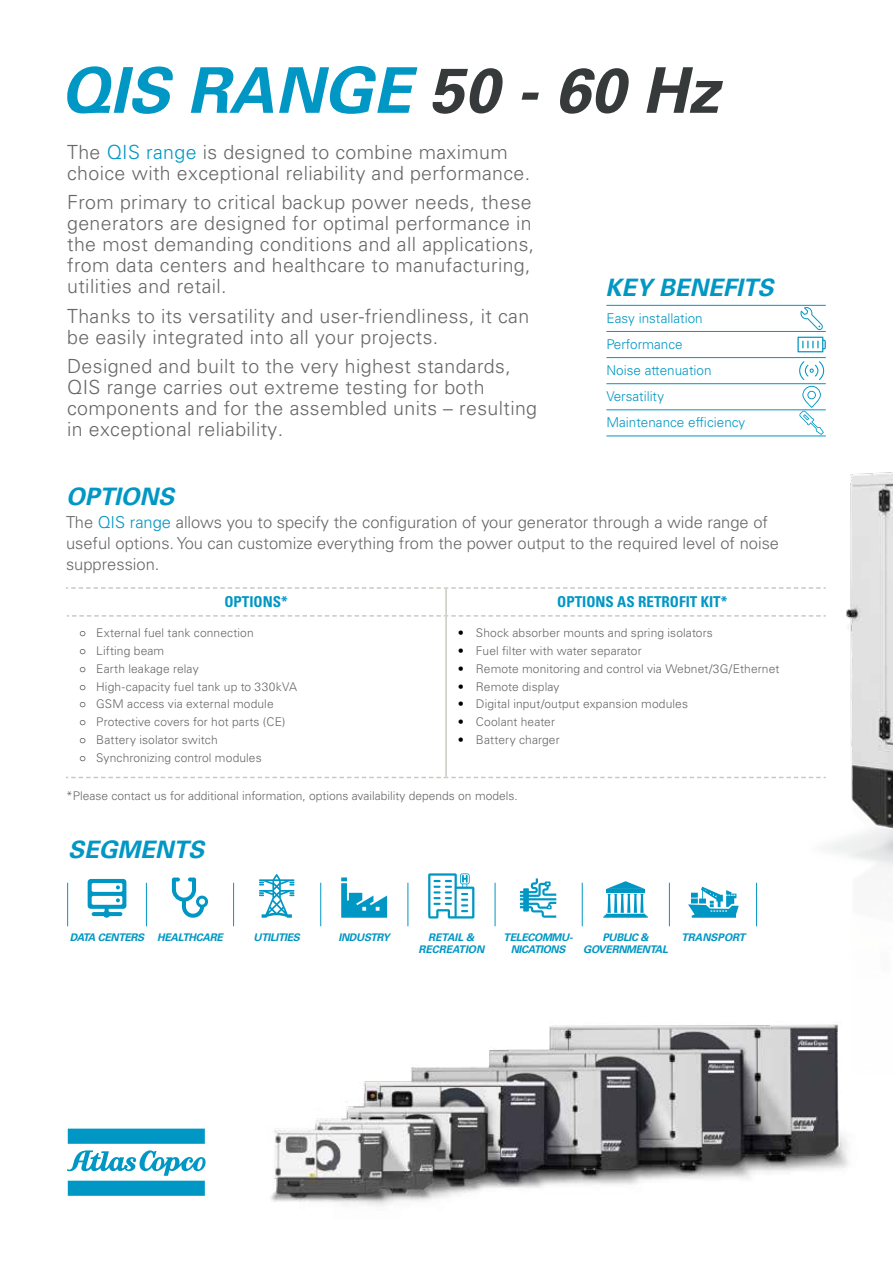
<style>
.page{position:relative;width:893px;height:1263px;background:#fff}
.page>*{position:absolute;margin:0;border:0;box-sizing:border-box;transform-origin:0 0}
.t1{font:italic 700 63px "Univers LT Std";color:#0097c4}
.t2{font:italic 700 24px "Univers LT Std";color:#0097c4}
.t3{font:300 19.5px/21px "Univers LT Std";letter-spacing:.02em;color:#686766}
.t4{font:300 16.5px/21px "Univers LT Std";color:#686766}
.t5{font:700 condensed 15px "Univers LT Std";color:#0097c4}
.t6{font:300 13.5px/26.1px "Univers LT Std";color:#0097c4}
.t7{font:300 12px "Univers LT Std";letter-spacing:.01em;color:#686766}
.t8{font:italic 700 10.5px/11.6px "Univers LT Std";letter-spacing:-.03em;color:#0097c4;text-align:center}
.t9{font:italic 700 10.5px "Univers LT Std";color:#0097c4}
.s1{color:#373a3b}
.s2{color:#0097c4}
.s3{font-family:"Arial";font-weight:400;color:#000}
.s4{font-weight:700;color:#000}
</style>
<div class="page">
<img style="left:162px;top:304px;width:731px;height:622px">
<img style="left:233px;top:926px;width:616px;height:280px">
<svg style="left:68px;top:1128px;width:137px;height:16px"></svg>
<svg style="left:67px;top:1150px;width:139px;height:46px"></svg>
<svg style="left:799px;top:361px;width:25px;height:19px"></svg>
<svg style="left:800px;top:307px;width:23px;height:23px"></svg>
<hr style="left:606px;top:409px;width:220px;height:1px;background:#0097c4">
<hr style="left:606px;top:383px;width:220px;height:1px;background:#0097c4">
<hr style="left:606px;top:357px;width:220px;height:1px;background:#0097c4">
<hr style="left:606px;top:331px;width:220px;height:1px;background:#0097c4">
<hr style="left:606px;top:305px;width:220px;height:1px;background:#0097c4">
<hr style="left:606px;top:436px;width:220px;height:1px;background:#0097c4">
<svg style="left:797px;top:337px;width:29px;height:15px"></svg>
<svg style="left:799px;top:386px;width:25px;height:49px"></svg>
<hr style="left:445px;top:617px;width:2px;height:160px;background:#c8cbc2">
<svg style="left:66px;top:587px;width:760px;height:30px"></svg>
<svg style="left:66px;top:777px;width:760px;height:1px"></svg>
<svg style="left:172px;top:877px;width:36px;height:41px"></svg>
<svg style="left:88px;top:879px;width:38px;height:39px"></svg>
<svg style="left:341px;top:877px;width:46px;height:41px"></svg>
<svg style="left:259px;top:874px;width:35px;height:44px"></svg>
<hr style="left:146px;top:883px;width:1px;height:43px;background:#0097c4">
<hr style="left:67px;top:883px;width:1px;height:43px;background:#0097c4">
<hr style="left:756px;top:883px;width:1px;height:43px;background:#0097c4">
<hr style="left:233px;top:883px;width:1px;height:43px;background:#0097c4">
<hr style="left:320px;top:883px;width:1px;height:43px;background:#0097c4">
<hr style="left:407px;top:883px;width:1px;height:43px;background:#0097c4">
<hr style="left:495px;top:883px;width:1px;height:43px;background:#0097c4">
<hr style="left:582px;top:883px;width:1px;height:43px;background:#0097c4">
<hr style="left:669px;top:883px;width:1px;height:43px;background:#0097c4">
<svg style="left:520px;top:878px;width:36px;height:40px"></svg>
<svg style="left:603px;top:881px;width:45px;height:37px"></svg>
<svg style="left:688px;top:887px;width:51px;height:31px"></svg>
<svg style="left:428px;top:873px;width:46px;height:45px"></svg>
<h1 class="t1" style="left:61px;top:54px;width:660px">QIS RANGE <span class="s1">50 - 60 Hz</span></h1>
<p class="t3" style="left:67px;top:141px;width:465px">The <span class="s2">QIS range</span> is designed to combine maximum choice with exceptional reliability and performance.</p>
<p class="t3" style="left:67px;top:192px;width:469px">From primary to critical backup power needs, these generators are designed for optimal performance in the most demanding conditions and all applications, from data centers and healthcare to manufacturing, utilities and retail.</p>
<p class="t3" style="left:67px;top:305px;width:464px">Thanks to its versatility and user-friendliness, it can be easily integrated into all your projects.</p>
<p class="t3" style="left:67px;top:356px;width:471px">Designed and built to the very highest standards, QIS range carries out extreme testing for both components and for the assembled units – resulting in exceptional reliability.</p>
<p class="t2" style="left:606px;top:274px;width:170px">KEY BENEFITS</p>
<p class="t6" style="left:606px;top:305px;width:140px">Easy installation<br>Performance<br>Noise attenuation<br>Versatility<br>Maintenance efficiency</p>
<p class="t2" style="left:66px;top:483px;width:110px">OPTIONS</p>
<p class="t4" style="left:66px;top:512px;width:715px">The <span class="s2">QIS range</span> allows you to specify the configuration of your generator through a wide range of useful options. You can customize everything from the power output to the required level of noise suppression.</p>
<p class="t5" style="left:224px;top:593px;width:65px">OPTIONS*</p>
<p class="t5" style="left:557px;top:593px;width:172px">OPTIONS AS RETROFIT KIT*</p>
<p class="t7" style="left:79px;top:626px;width:176px"><span class="s3">○</span> External fuel tank connection</p>
<p class="t7" style="left:79px;top:644px;width:87px"><span class="s3">○</span> Lifting beam</p>
<p class="t7" style="left:79px;top:661px;width:121px"><span class="s3">○</span> Earth leakage relay</p>
<p class="t7" style="left:79px;top:679px;width:219px"><span class="s3">○</span> High-capacity fuel tank up to 330kVA</p>
<p class="t7" style="left:79px;top:697px;width:196px"><span class="s3">○</span> GSM access via external module</p>
<p class="t7" style="left:79px;top:715px;width:208px"><span class="s3">○</span> Protective covers for hot parts (CE)</p>
<p class="t7" style="left:79px;top:732px;width:140px"><span class="s3">○</span> Battery isolator switch</p>
<p class="t7" style="left:79px;top:750px;width:184px"><span class="s3">○</span> Synchronizing control modules</p>
<p class="t7" style="left:459px;top:626px;width:256px"><span class="s4">•</span> Shock absorber mounts and spring isolators</p>
<p class="t7" style="left:459px;top:644px;width:184px"><span class="s4">•</span> Fuel filter with water separator</p>
<p class="t7" style="left:459px;top:661px;width:322px"><span class="s4">•</span> Remote monitoring and control via Webnet/3G/Ethernet</p>
<p class="t7" style="left:459px;top:679px;width:102px"><span class="s4">•</span> Remote display</p>
<p class="t7" style="left:459px;top:697px;width:231px"><span class="s4">•</span> Digital input/output expansion modules</p>
<p class="t7" style="left:459px;top:714px;width:98px"><span class="s4">•</span> Coolant heater</p>
<p class="t7" style="left:459px;top:732px;width:102px"><span class="s4">•</span> Battery charger</p>
<p class="t7" style="left:66px;top:789px;width:453px">*Please contact us for additional information, options availability depends on models.</p>
<p class="t2" style="left:68px;top:835px;width:138px">SEGMENTS</p>
<p class="t8" style="left:70px;top:932px;width:154px">DATA CENTERS HEALTHCARE</p>
<p class="t8" style="left:253px;top:932px;width:48px">UTILITIES</p>
<p class="t8" style="left:338px;top:932px;width:53px">INDUSTRY</p>
<p class="t8" style="left:504px;top:932px;width:71px">TELECOMMU-<br>NICATIONS</p>
<p class="t8" style="left:583px;top:932px;width:86px">PUBLIC &amp;<br>GOVERNMENTAL</p>
<p class="t8" style="left:428px;top:932px;width:48px">RETAIL &amp;</p>
<p class="t9" style="left:681px;top:931px;width:65px">TRANSPORT</p>
<p class="t9" style="left:418px;top:943px;width:67px">RECREATION</p>
</div>
